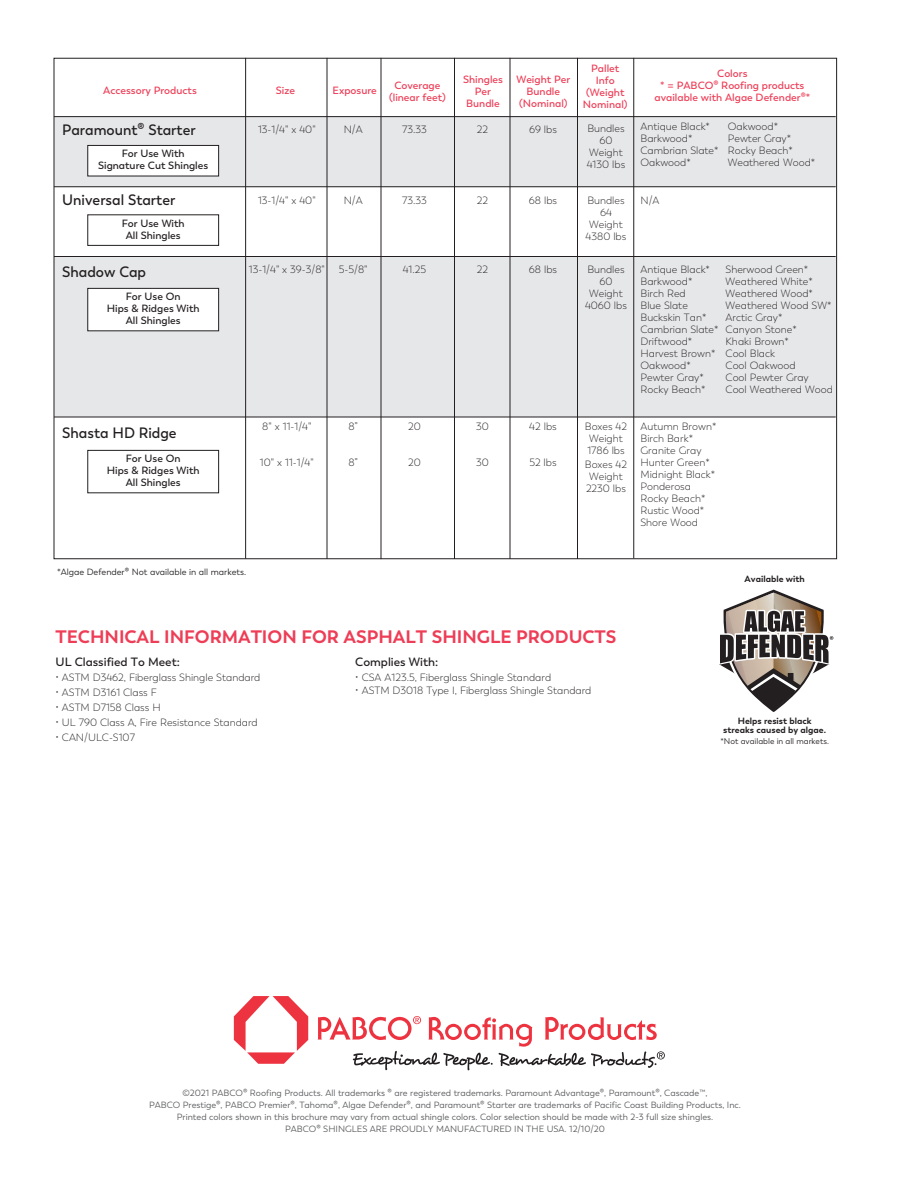
<style>
.page{position:relative;width:918px;height:1188px;background:#fff}
.page>*{position:absolute;margin:0;border:0;box-sizing:border-box;transform-origin:0 0}
.t1{font:700 18px "Trenda";color:#ee3d56}
.t2{font:600 15px "Trenda";color:#231f20;scale:.96 1}
.t3{font:600 12px "Trenda";color:#231f20}
.t4{font:300 10.5px/12px "Trenda";color:#231f20}
.t5{font:600 10.5px/12px "Trenda";color:#ee3d56;text-align:center}
.t6{font:600 10.5px/12px "Trenda";color:#231f20;text-align:center}
.t7{font:9px/12px "Trenda";color:#57585a;text-align:center}
.t8{font:700 9px "Trenda";color:#231f20}
.t9{font:9px "Trenda";color:#231f20}
.t10{font:8.25px "Trenda";color:#231f20}
</style>
<div class="page">
<div style="left:54px;top:257px;width:783px;height:160px;background:#e6e7e9"></div>
<div style="left:54px;top:117px;width:783px;height:70px;background:#e6e7e9"></div>
<hr style="left:54px;top:116px;width:782px;height:1px;background:#231f20">
<hr style="left:245px;top:58px;width:1px;height:501px;background:#231f20">
<hr style="left:327px;top:58px;width:1px;height:501px;background:#231f20">
<hr style="left:381px;top:58px;width:1px;height:501px;background:#231f20">
<hr style="left:454px;top:58px;width:1px;height:501px;background:#231f20">
<hr style="left:54px;top:186px;width:782px;height:1px;background:#231f20">
<hr style="left:510px;top:58px;width:1px;height:501px;background:#231f20">
<hr style="left:633px;top:58px;width:1px;height:500px;background:#231f20">
<hr style="left:54px;top:256px;width:782px;height:1px;background:#231f20">
<div style="left:88px;top:145px;width:131px;height:31px;background:#fff"></div>
<div style="left:87px;top:145px;width:132px;height:31px;border:1px solid #231f20"></div>
<div style="left:87px;top:214px;width:132px;height:32px;border:1px solid #231f20"></div>
<div style="left:88px;top:288px;width:131px;height:43px;background:#fff"></div>
<div style="left:87px;top:288px;width:132px;height:43px;border:1px solid #231f20"></div>
<hr style="left:54px;top:417px;width:782px;height:1px;background:#231f20">
<div style="left:87px;top:450px;width:132px;height:43px;border:1px solid #231f20"></div>
<svg style="left:234px;top:996px;width:74px;height:68px"></svg>
<svg style="left:317px;top:1016px;width:348px;height:54px"></svg>
<svg style="left:719px;top:589px;width:115px;height:123px"></svg>
<hr style="left:577px;top:58px;width:1px;height:501px;background:#231f20">
<p class="t5" style="left:103px;top:85px;width:95px">Accessory Products</p>
<p class="t2" style="left:62px;top:124px;width:140px">Paramount® Starter</p>
<p class="t6" style="left:98px;top:149px;width:112px">For Use With<br>Signature Cut Shingles</p>
<p class="t2" style="left:62px;top:195px;width:119px">Universal Starter</p>
<p class="t6" style="left:122px;top:218px;width:65px">For Use With<br>All Shingles</p>
<p class="t2" style="left:62px;top:267px;width:89px">Shadow Cap</p>
<p class="t6" style="left:107px;top:291px;width:94px">For Use On<br>Hips &amp; Ridges With</p>
<p class="t6" style="left:126px;top:315px;width:57px">All Shingles</p>
<p class="t5" style="left:276px;top:85px;width:21px">Size</p>
<p class="t4" style="left:258px;top:125px;width:59px">13-1/4" x 40"</p>
<p class="t5" style="left:333px;top:85px;width:46px">Exposure</p>
<p class="t4" style="left:344px;top:125px;width:21px">N/A</p>
<p class="t5" style="left:394px;top:80px;width:48px">Coverage</p>
<p class="t5" style="left:389px;top:92px;width:58px">(linear feet)</p>
<p class="t4" style="left:402px;top:125px;width:26px">73.33</p>
<p class="t4" style="left:258px;top:195px;width:59px">13-1/4" x 40"</p>
<p class="t4" style="left:344px;top:195px;width:21px">N/A</p>
<p class="t4" style="left:249px;top:264px;width:77px">13-1/4" x 39-3/8"</p>
<p class="t4" style="left:339px;top:264px;width:30px">5-5/8"</p>
<p class="t4" style="left:402px;top:195px;width:26px">73.33</p>
<p class="t4" style="left:403px;top:264px;width:25px">41.25</p>
<p class="t2" style="left:62px;top:427px;width:121px">Shasta HD Ridge</p>
<p class="t6" style="left:107px;top:453px;width:94px">For Use On<br>Hips &amp; Ridges With</p>
<p class="t6" style="left:126px;top:477px;width:57px">All Shingles</p>
<p class="t4" style="left:262px;top:422px;width:51px">8" x 11-1/4"</p>
<p class="t4" style="left:260px;top:458px;width:55px">10" x 11-1/4"</p>
<p class="t9" style="left:57px;top:568px;width:191px">*Algae Defender® Not available in all markets.</p>
<p class="t4" style="left:348px;top:422px;width:11px">8”</p>
<p class="t4" style="left:348px;top:458px;width:11px">8”</p>
<p class="t4" style="left:408px;top:422px;width:14px">20</p>
<p class="t4" style="left:408px;top:458px;width:14px">20</p>
<p class="t5" style="left:463px;top:74px;width:41px">Shingles</p>
<p class="t5" style="left:475px;top:86px;width:18px">Per</p>
<p class="t5" style="left:466px;top:98px;width:35px">Bundle</p>
<p class="t4" style="left:477px;top:125px;width:13px">22</p>
<p class="t4" style="left:477px;top:195px;width:13px">22</p>
<p class="t4" style="left:477px;top:264px;width:13px">22</p>
<p class="t4" style="left:476px;top:422px;width:14px">30</p>
<p class="t4" style="left:476px;top:458px;width:14px">30</p>
<p class="t5" style="left:516px;top:74px;width:55px">Weight Per<br>Bundle (Nominal)</p>
<p class="t4" style="left:529px;top:125px;width:29px">69 lbs</p>
<p class="t4" style="left:529px;top:195px;width:30px">68 lbs</p>
<p class="t4" style="left:529px;top:264px;width:30px">68 lbs</p>
<p class="t4" style="left:529px;top:422px;width:29px">42 lbs</p>
<p class="t4" style="left:529px;top:458px;width:29px">52 lbs</p>
<p class="t5" style="left:591px;top:64px;width:30px">Pallet</p>
<p class="t5" style="left:583px;top:76px;width:46px">Info (Weight<br>Nominal)</p>
<p class="t4" style="left:587px;top:123px;width:39px">Bundles</p>
<p class="t4" style="left:599px;top:135px;width:15px">60</p>
<p class="t4" style="left:589px;top:147px;width:35px">Weight</p>
<p class="t4" style="left:587px;top:159px;width:40px">4130 lbs</p>
<p class="t4" style="left:587px;top:195px;width:39px">Bundles</p>
<p class="t4" style="left:600px;top:207px;width:13px">64</p>
<p class="t4" style="left:589px;top:219px;width:35px">Weight</p>
<p class="t4" style="left:586px;top:231px;width:42px">4380 lbs</p>
<p class="t4" style="left:587px;top:264px;width:39px">Bundles</p>
<p class="t4" style="left:599px;top:276px;width:15px">60</p>
<p class="t4" style="left:589px;top:288px;width:35px">Weight</p>
<p class="t4" style="left:585px;top:300px;width:43px">4060 lbs</p>
<p class="t4" style="left:585px;top:422px;width:44px">Boxes 42</p>
<p class="t4" style="left:589px;top:434px;width:35px">Weight</p>
<p class="t4" style="left:587px;top:446px;width:39px">1786 lbs</p>
<p class="t4" style="left:585px;top:459px;width:44px">Boxes 42</p>
<p class="t4" style="left:589px;top:471px;width:35px">Weight</p>
<p class="t4" style="left:586px;top:483px;width:41px">2230 lbs</p>
<p class="t5" style="left:717px;top:68px;width:32px">Colors</p>
<p class="t5" style="left:660px;top:80px;width:146px">* = PABCO® Roofing products</p>
<p class="t5" style="left:655px;top:92px;width:157px">available with Algae Defender®*</p>
<p class="t4" style="left:641px;top:122px;width:71px">Antique Black*</p>
<p class="t4" style="left:641px;top:134px;width:53px">Barkwood*</p>
<p class="t4" style="left:641px;top:146px;width:80px">Cambrian Slate*</p>
<p class="t4" style="left:641px;top:158px;width:52px">Oakwood*</p>
<p class="t4" style="left:641px;top:195px;width:21px">N/A</p>
<p class="t4" style="left:728px;top:121px;width:52px">Oakwood*</p>
<p class="t4" style="left:728px;top:133px;width:65px">Pewter Gray*</p>
<p class="t4" style="left:728px;top:145px;width:66px">Rocky Beach*</p>
<p class="t4" style="left:728px;top:157px;width:89px">Weathered Wood*</p>
<p class="t4" style="left:641px;top:264px;width:71px">Antique Black*</p>
<p class="t4" style="left:641px;top:276px;width:53px">Barkwood*</p>
<p class="t4" style="left:641px;top:288px;width:47px">Birch Red</p>
<p class="t4" style="left:641px;top:300px;width:49px">Blue Slate</p>
<p class="t4" style="left:641px;top:312px;width:67px">Buckskin Tan*</p>
<p class="t4" style="left:641px;top:324px;width:80px">Cambrian Slate*</p>
<p class="t4" style="left:641px;top:336px;width:53px">Driftwood*</p>
<p class="t4" style="left:641px;top:348px;width:77px">Harvest Brown*</p>
<p class="t4" style="left:641px;top:360px;width:52px">Oakwood*</p>
<p class="t4" style="left:641px;top:372px;width:65px">Pewter Gray*</p>
<p class="t4" style="left:641px;top:384px;width:66px">Rocky Beach*</p>
<p class="t4" style="left:641px;top:422px;width:77px">Autumn Brown*</p>
<p class="t4" style="left:641px;top:434px;width:54px">Birch Bark*</p>
<p class="t4" style="left:641px;top:446px;width:62px">Granite Gray</p>
<p class="t4" style="left:641px;top:458px;width:76px">Hunter Green*<br>Midnight Black*</p>
<p class="t4" style="left:641px;top:482px;width:52px">Ponderosa</p>
<p class="t4" style="left:641px;top:494px;width:66px">Rocky Beach*</p>
<p class="t4" style="left:641px;top:506px;width:65px">Rustic Wood*</p>
<p class="t4" style="left:641px;top:518px;width:59px">Shore Wood</p>
<p class="t4" style="left:726px;top:264px;width:84px">Sherwood Green*</p>
<p class="t4" style="left:726px;top:276px;width:89px">Weathered White*</p>
<p class="t4" style="left:726px;top:288px;width:89px">Weathered Wood*</p>
<p class="t4" style="left:726px;top:300px;width:107px">Weathered Wood SW*</p>
<p class="t4" style="left:726px;top:312px;width:58px">Arctic Gray*</p>
<p class="t4" style="left:726px;top:324px;width:73px">Canyon Stone*</p>
<p class="t4" style="left:726px;top:336px;width:65px">Khaki Brown*</p>
<p class="t4" style="left:726px;top:348px;width:51px">Cool Black</p>
<p class="t4" style="left:726px;top:360px;width:72px">Cool Oakwood</p>
<p class="t4" style="left:726px;top:372px;width:85px">Cool Pewter Gray</p>
<p class="t4" style="left:726px;top:384px;width:109px">Cool Weathered Wood</p>
<p class="t8" style="left:745px;top:576px;width:62px">Available with</p>
<p class="t1" style="left:56px;top:631px;width:563px">TECHNICAL INFORMATION FOR ASPHALT SHINGLE PRODUCTS</p>
<p class="t3" style="left:56px;top:657px;width:126px">UL Classified To Meet:</p>
<p class="t4" style="left:56px;top:672px;width:206px">• ASTM D3462, Fiberglass Shingle Standard</p>
<p class="t4" style="left:56px;top:687px;width:103px">• ASTM D3161 Class F</p>
<p class="t4" style="left:56px;top:702px;width:107px">• ASTM D7158 Class H</p>
<p class="t4" style="left:56px;top:717px;width:204px">• UL 790 Class A, Fire Resistance Standard</p>
<p class="t4" style="left:56px;top:732px;width:81px">• CAN/ULC-S107</p>
<p class="t3" style="left:355px;top:657px;width:85px">Complies With:</p>
<p class="t4" style="left:355px;top:672px;width:197px">• CSA A123.5, Fiberglass Shingle Standard</p>
<p class="t4" style="left:355px;top:686px;width:238px">• ASTM D3018 Type I, Fiberglass Shingle Standard</p>
<p class="t8" style="left:738px;top:718px;width:75px">Helps resist black</p>
<p class="t8" style="left:723px;top:727px;width:104px">streaks caused by algae.</p>
<p class="t10" style="left:720px;top:738px;width:110px">*Not available in all markets.</p>
<p class="t7" style="left:149px;top:1088px;width:593px">©2021 PABCO® Roofing Products. All trademarks ® are registered trademarks. Paramount Advantage®, Paramount®, Cascade™,<br>PABCO Prestige®, PABCO Premier®, Tahoma®, Algae Defender®, and Paramount® Starter are trademarks of Pacific Coast Building Products, Inc.</p>
<p class="t7" style="left:177px;top:1112px;width:538px">Printed colors shown in this brochure may vary from actual shingle colors. Color selection should be made with 2-3 full size shingles.</p>
<p class="t7" style="left:285px;top:1124px;width:321px">PABCO® SHINGLES ARE PROUDLY MANUFACTURED IN THE USA. 12/10/20</p>
</div>
